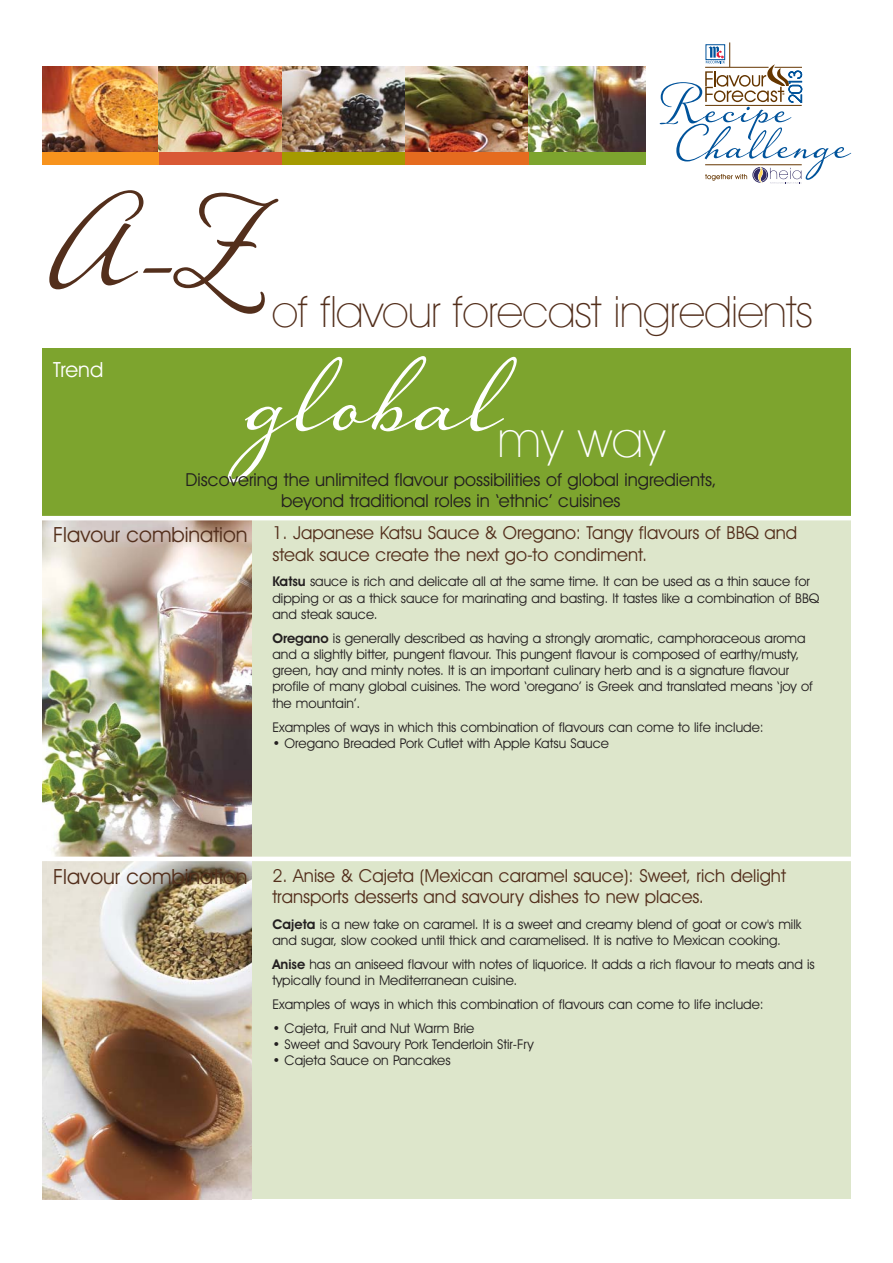
<style>
.page{position:relative;width:893px;height:1263px;background:#fff}
.page>*{position:absolute;margin:0;border:0;box-sizing:border-box;transform-origin:0 0}
.t1{font:168.3px "Hiatus";color:#532f1c}
.t2{font:150px "Hiatus";color:#fff}
.t3{font:200 49.5px "Avant Garde IT Cby BT";color:#fff}
.t4{font:200 43.5px "Avant Garde IT Cby BT";letter-spacing:-.015em;color:#532f1c}
.t5{font:21px "Avant Garde IT Cby BT";color:#532f1c}
.t6{font:21px "Avant Garde IT Cby BT";color:#fff}
.t7{font:18px/21.6px "Avant Garde IT Cby BT";color:#532f1c}
.t8{font:18px/21.6px "Avant Garde IT Cby BT";color:#231f20;text-align:center}
.t9{font:13.5px/16.2px "Avant Garde IT Cby BT";color:#231f20}
.s1{font-weight:600}
</style>
<div class="page">
<div style="left:43px;top:519px;width:807px;height:680px;background:#dde6cb"></div>
<div style="left:43px;top:349px;width:807px;height:170px;background:#7da42e"></div>
<img style="left:43px;top:67px;width:116px;height:85px">
<img style="left:159px;top:67px;width:123px;height:85px">
<img style="left:282px;top:67px;width:123px;height:85px">
<img style="left:405px;top:67px;width:124px;height:85px">
<img style="left:529px;top:67px;width:116px;height:85px">
<div style="left:43px;top:152px;width:116px;height:13px;background:#f7931d"></div>
<div style="left:159px;top:152px;width:123px;height:13px;background:#d95935"></div>
<div style="left:282px;top:152px;width:123px;height:13px;background:#a49a00"></div>
<div style="left:405px;top:152px;width:124px;height:13px;background:#e56b1f"></div>
<div style="left:529px;top:152px;width:116px;height:13px;background:#7da42e"></div>
<svg style="left:659px;top:42px;width:192px;height:142px"></svg>
<img style="left:43px;top:520px;width:209px;height:337px">
<img style="left:43px;top:861px;width:209px;height:338px">
<hr style="left:23px;top:857px;width:844px;height:4px;background:#fff">
<hr style="left:27px;top:516px;width:844px;height:4px;background:#fff">
<h1 class="t1" style="left:48px;top:128px;width:206px">A-Z</h1>
<h3 class="t4" style="left:272px;top:296px;width:542px">of flavour forecast ingredients</h3>
<h2 class="t2" style="left:246px;top:291px;width:257px">global</h2>
<h3 class="t6" style="left:53px;top:362px;width:52px">Trend</h3>
<h3 class="t3" style="left:497px;top:421px;width:169px">my way</h3>
<h3 class="t8" style="left:185px;top:470px;width:532px">Discovering the unlimited flavour possibilities of global ingredients, beyond traditional roles in ‘ethnic’ cuisines</h3>
<h3 class="t7" style="left:272px;top:524px;width:526px">1. Japanese Katsu Sauce &amp; Oregano: Tangy flavours of BBQ and steak sauce create the next go-to condiment.</h3>
<p class="t9" style="left:272px;top:575px;width:548px"><span class="s1">Katsu</span> sauce is rich and delicate all at the same time. It can be used as a thin sauce for dipping or as a thick sauce for marinating and basting. It tastes like a combination of BBQ and steak sauce.</p>
<p class="t9" style="left:272px;top:631px;width:542px"><span class="s1">Oregano</span> is generally described as having a strongly aromatic, camphoraceous aroma and a slightly bitter, pungent flavour. This pungent flavour is composed of earthy/musty, green, hay and minty notes. It is an important culinary herb and is a signature flavour profile of many global cuisines. The word ‘oregano’ is Greek and translated means ‘joy of the mountain’.</p>
<p class="t9" style="left:272px;top:720px;width:492px">Examples of ways in which this combination of flavours can come to life include:</p>
<p class="t9" style="left:272px;top:736px;width:338px">• Oregano Breaded Pork Cutlet with Apple Katsu Sauce</p>
<h3 class="t5" style="left:53px;top:527px;width:196px">Flavour combination</h3>
<h3 class="t5" style="left:53px;top:869px;width:196px">Flavour combination</h3>
<h3 class="t7" style="left:272px;top:866px;width:515px">2. Anise &amp; Cajeta (Mexican caramel sauce): Sweet, rich delight transports desserts and savoury dishes to new places.</h3>
<p class="t9" style="left:272px;top:917px;width:530px"><span class="s1">Cajeta</span> is a new take on caramel. It is a sweet and creamy blend of goat or cow's milk and sugar, slow cooked until thick and caramelised. It is native to Mexican cooking.</p>
<p class="t9" style="left:272px;top:957px;width:544px"><span class="s1">Anise</span> has an aniseed flavour with notes of liquorice. It adds a rich flavour to meats and is typically found in Mediterranean cuisine.</p>
<p class="t9" style="left:272px;top:998px;width:492px">Examples of ways in which this combination of flavours can come to life include:</p>
<p class="t9" style="left:272px;top:1022px;width:203px">• Cajeta, Fruit and Nut Warm Brie</p>
<p class="t9" style="left:272px;top:1038px;width:263px">• Sweet and Savoury Pork Tenderloin Stir-Fry</p>
<p class="t9" style="left:272px;top:1054px;width:180px">• Cajeta Sauce on Pancakes</p>
</div>
